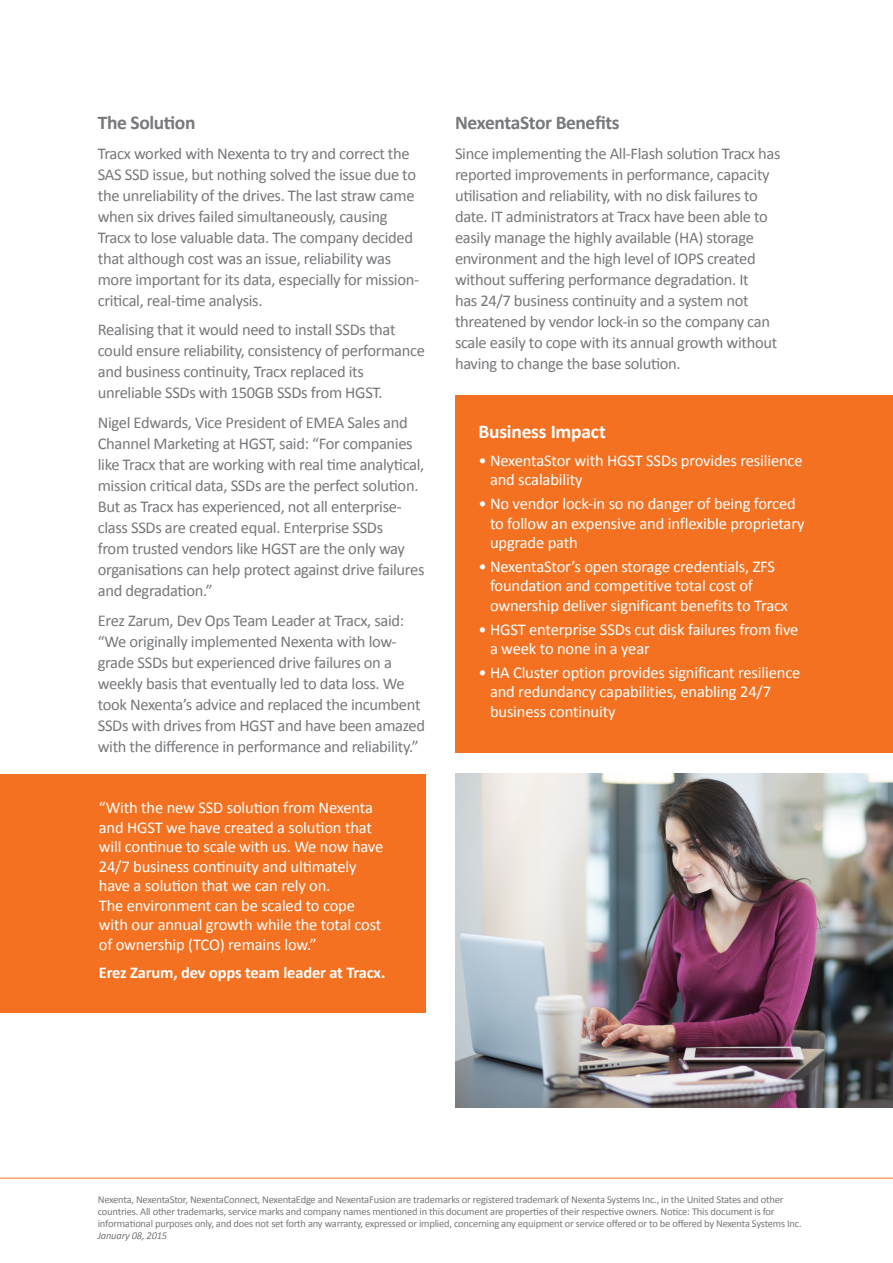
<style>
.page{position:relative;width:893px;height:1263px;background:#fff}
.page>*{position:absolute;margin:0;border:0;box-sizing:border-box;transform-origin:0 0}
.t1{font:700 19.5px "Calibri";letter-spacing:-.02em;color:#76787b}
.t2{font:700 19.5px "Calibri";letter-spacing:-.01em;color:#fff}
.t3{font:16.5px/21px "Calibri";letter-spacing:-.02em;color:#76787b}
.t4{font:16.5px/19.5px "Calibri";letter-spacing:-.01em;color:#fff}
.t5{font:700 16.5px "Calibri";letter-spacing:-.01em;color:#fff}
.t6{font:10.5px/12px "Calibri";letter-spacing:-.02em;color:#76787b}
.s1{font-style:italic}
</style>
<div class="page">
<hr style="left:0;top:1178px;width:893px;height:1px;background:#f37121">
<div style="left:0;top:774px;width:425px;height:239px;background:#f37121"></div>
<div style="left:455px;top:395px;width:438px;height:358px;background:#f37121"></div>
<img style="left:455px;top:774px;width:438px;height:334px">
<p class="t1" style="left:98px;top:110px;width:99px">The Solution</p>
<p class="t3" style="left:98px;top:143px;width:323px">Tracx worked with Nexenta to try and correct the SAS SSD issue, but nothing solved the issue due to the unreliability of the drives. The last straw came when six drives failed simultaneously, causing Tracx to lose valuable data. The company decided that although cost was an issue, reliability was more important for its data, especially for mission&shy;critical, real-time analysis.</p>
<p class="t3" style="left:98px;top:320px;width:329px">Realising that it would need to install SSDs that could ensure reliability, consistency of performance and business continuity, Tracx replaced its unreliable SSDs with 150GB SSDs from HGST.</p>
<p class="t3" style="left:98px;top:412px;width:328px">Nigel Edwards, Vice President of EMEA Sales and Channel Marketing at HGST, said: “For companies like Tracx that are working with real time analytical, mission critical data, SSDs are the perfect solution.<br>But as Tracx has experienced, not all enterprise&shy;class SSDs are created equal. Enterprise SSDs<br>from trusted vendors like HGST are the only way organisations can help protect against drive failures and degradation.”</p>
<p class="t3" style="left:98px;top:610px;width:329px">Erez Zarum, Dev Ops Team Leader at Tracx, said: “We originally implemented Nexenta with low&shy;grade SSDs but experienced drive failures on a weekly basis that eventually led to data loss. We took Nexenta’s advice and replaced the incumbent SSDs with drives from HGST and have been amazed with the difference in performance and reliability.”</p>
<p class="t4" style="left:99px;top:798px;width:286px">“With the new SSD solution from Nexenta and HGST we have created a solution that will continue to scale with us. We now have 24/7 business continuity and ultimately have a solution that we can rely on.<br>The environment can be scaled to cope with our annual growth while the total cost of ownership (TCO) remains low.”</p>
<p class="t5" style="left:99px;top:962px;width:288px">Erez Zarum, dev opps team leader at Tracx.</p>
<p class="t1" style="left:455px;top:110px;width:166px">NexentaStor Benefits</p>
<p class="t3" style="left:455px;top:143px;width:327px">Since implementing the All-Flash solution Tracx has reported improvements in performance, capacity utilisation and reliability, with no disk failures to date. IT administrators at Tracx have been able to easily manage the highly available (HA) storage environment and the high level of IOPS created without suffering performance degradation. It<br>has 24/7 business continuity and a system not threatened by vendor lock-in so the company can scale easily to cope with its annual growth without having to change the base solution.</p>
<p class="t2" style="left:478px;top:419px;width:129px">Business Impact</p>
<p class="t4" style="left:490px;top:451px;width:314px;text-indent:-12px">• NexentaStor with HGST SSDs provides resilience and scalability</p>
<p class="t4" style="left:490px;top:494px;width:316px;text-indent:-12px">• No vendor lock-in so no danger of being forced to follow an expensive and inflexible proprietary upgrade path</p>
<p class="t4" style="left:490px;top:557px;width:300px;text-indent:-12px">• NexentaStor’s open storage credentials, ZFS foundation and competitive total cost of ownership deliver significant benefits to Tracx</p>
<p class="t4" style="left:490px;top:619px;width:310px;text-indent:-12px">• HGST enterprise SSDs cut disk failures from five a week to none in a year</p>
<p class="t4" style="left:490px;top:663px;width:312px;text-indent:-12px">• HA Cluster option provides significant resilience and redundancy capabilities, enabling 24/7 business continuity</p>
<p class="t6" style="left:98px;top:1193px;width:705px">Nexenta, NexentaStor, NexentaConnect, NexentaEdge and NexentaFusion are trademarks or registered trademark of Nexenta Systems Inc., in the United States and other countries. All other trademarks, service marks and company names mentioned in this document are properties of their respective owners. Notice: This document is for informational purposes only, and does not set forth any warranty, expressed or implied, concerning any equipment or service offered or to be offered by Nexenta Systems Inc.<br><span class="s1">January 08, 2015</span></p>
</div>
